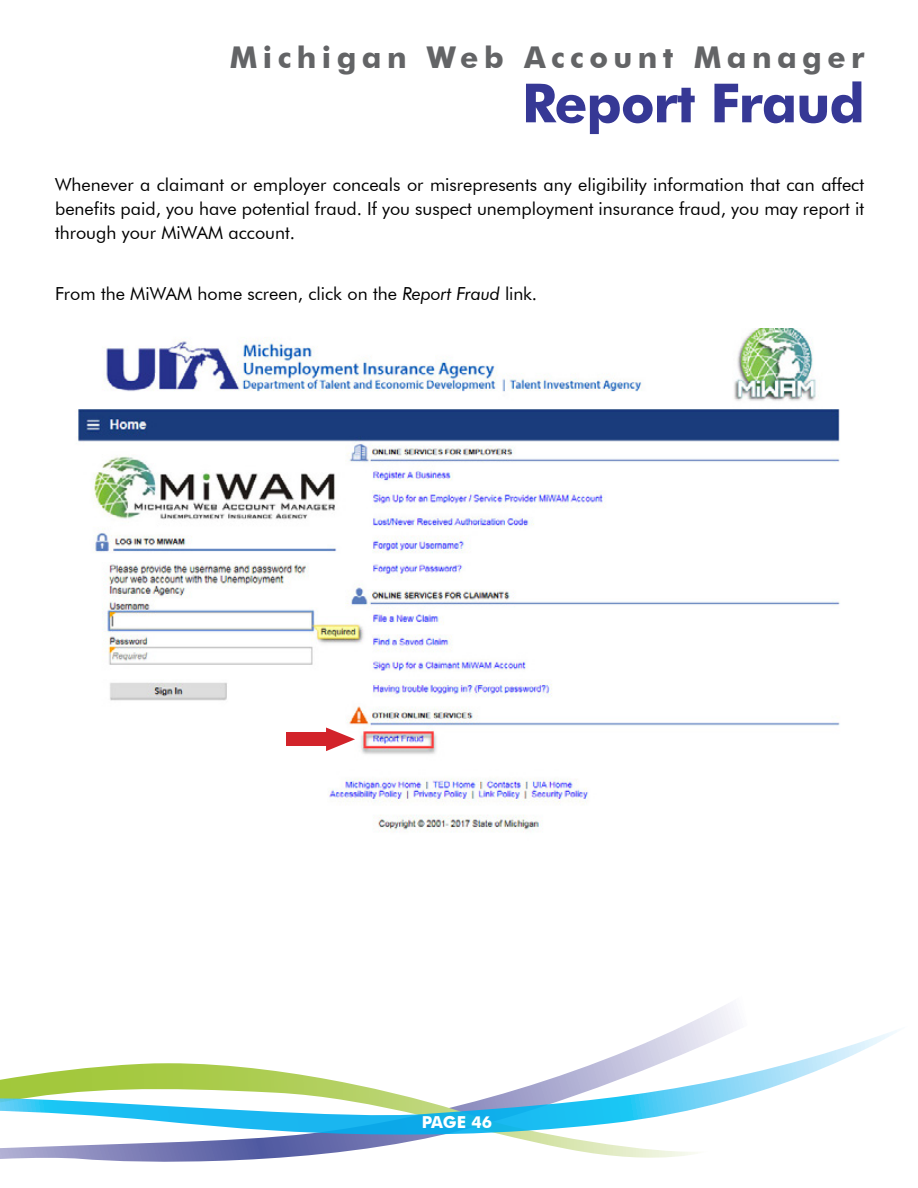
<style>
.page{position:relative;width:918px;height:1188px;background:#fff}
.page>*{position:absolute;margin:0;border:0;box-sizing:border-box;transform-origin:0 0}
.t1{font:700 54px "Futura BT";letter-spacing:-.02em;color:#363895}
.t2{font:700 30px "Futura BT";letter-spacing:.18em;color:#636466}
.t3{font:18px/24px "Futura BT";color:#000;text-align:justify}
.t4{font:700 16.5px "Futura BT";color:#fff}
.s1{font-style:italic}
</style>
<div class="page">
<svg style="left:684px;top:1004px;width:52px;height:22px"></svg>
<svg style="left:0;top:1147px;width:698px;height:15px"></svg>
<svg style="left:0;top:1026px;width:897px;height:121px"></svg>
<img style="left:78px;top:329px;width:762px;height:504px">
<svg style="left:326px;top:728px;width:29px;height:23px"></svg>
<div style="left:286px;top:733px;width:50px;height:13px;background:#d2232a"></div>
<h2 class="t2" style="left:230px;top:39px;width:636px">Michigan Web Account Manager</h2>
<h1 class="t1" style="left:522px;top:70px;width:345px">Report Fraud</h1>
<p class="t3" style="left:55px;top:172px;width:810px">Whenever a claimant or employer conceals or misrepresents any eligibility information that can affect benefits paid, you have potential fraud. If you suspect unemployment insurance fraud, you may report it through your MiWAM account.</p>
<p class="t3" style="left:55px;top:282px;width:481px">From the MiWAM home screen, click on the <span class="s1">Report Fraud</span> link.</p>
<p class="t4" style="left:422px;top:1112px;width:72px">Page 46</p>
</div>
